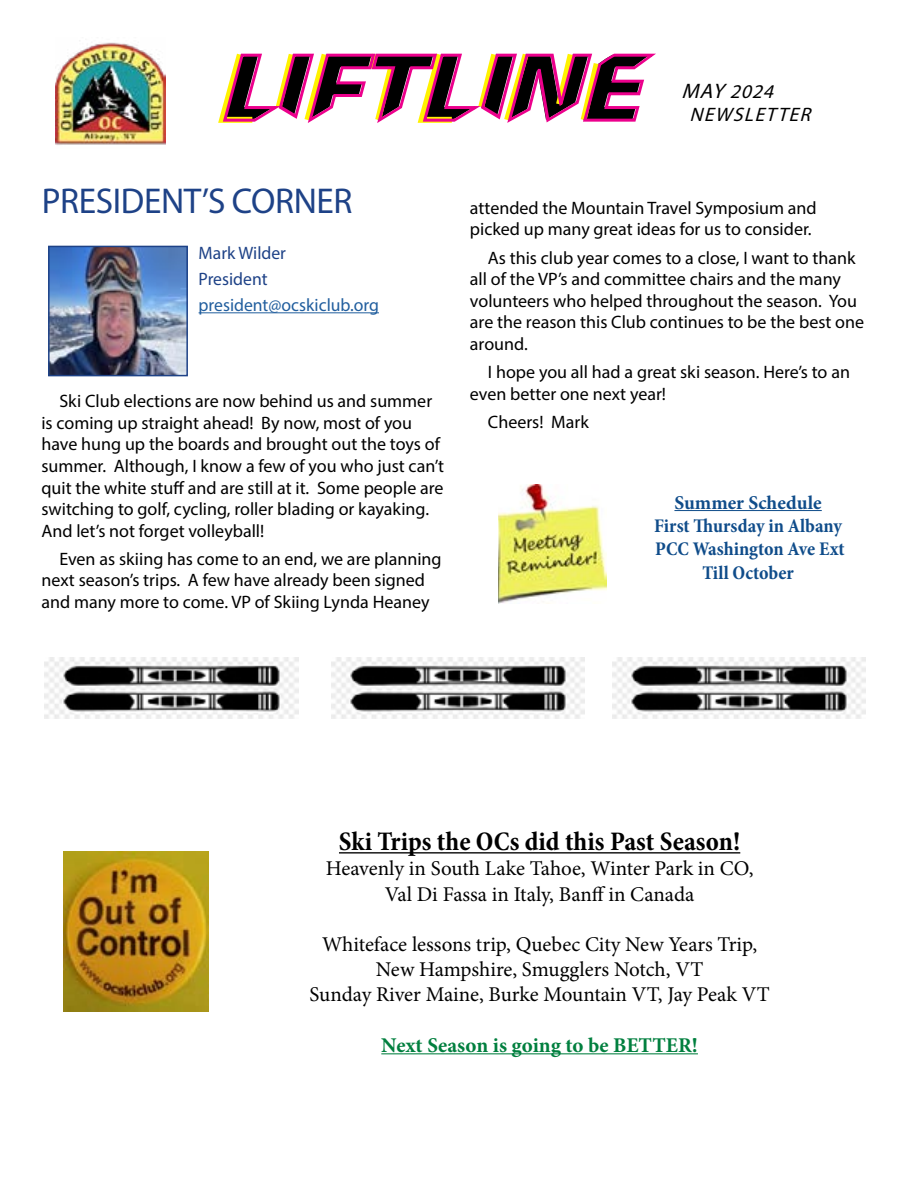
<style>
.page{position:relative;width:918px;height:1188px;background:#fff}
.page>*{position:absolute;margin:0;border:0;box-sizing:border-box;transform-origin:0 0}
.t1{font:36px "Myriad Pro";letter-spacing:-.01em;color:#1e4287}
.t2{font:700 condensed 27px "Minion Pro";color:#000}
.t3{font:21px/25.2px "Minion Pro";letter-spacing:-.005em;color:#000;text-align:center}
.t4{font:700 21px "Minion Pro";color:#007f3e}
.t5{font:700 condensed 19.5px/23.4px "Minion Pro";color:#0f4c8a;text-align:center}
.t6{font:italic 19.5px/23.4px "Myriad Pro";color:#000}
.t7{font:700 19.5px "Minion Pro";color:#0f4c8a}
.t8{font:18px/21.6px "Myriad Pro";color:#000}
.t9{font:18px "Myriad Pro";color:#215e9e}
.t10{font:18px/26px "Myriad Pro";color:#1e4287}
.s1{font-size:21px}
</style>
<div class="page">
<svg style="left:218px;top:53px;width:438px;height:70px"></svg>
<hr style="left:199px;top:312px;width:180px;height:1px;background:#215e9e">
<img style="left:51px;top:249px;width:134px;height:124px">
<div style="left:48px;top:246px;width:140px;height:130px;border:2px solid #1e4287"></div>
<img style="left:55px;top:42px;width:111px;height:103px">
<img style="left:499px;top:485px;width:108px;height:119px">
<hr style="left:674px;top:510px;width:148px;height:1px;background:#0f4c8a">
<img style="left:64px;top:851px;width:144px;height:161px">
<img style="left:45px;top:658px;width:253px;height:60px">
<img style="left:331px;top:658px;width:253px;height:60px">
<img style="left:613px;top:658px;width:253px;height:60px">
<hr style="left:339px;top:852px;width:401px;height:2px;background:#000">
<hr style="left:381px;top:1053px;width:317px;height:1px;background:#007f3e">
<p class="t6" style="left:690px;top:79px;width:128px;text-indent:-8px"><span class="s1">MAY</span> 2024<br>NEWSLETTER</p>
<h1 class="t1" style="left:42px;top:178px;width:312px">PRESIDENT’S CORNER</h1>
<p class="t10" style="left:199px;top:240px;width:89px">Mark Wilder<br>President</p>
<p class="t9" style="left:199px;top:294px;width:182px">president@ocskiclub.org</p>
<p class="t8" style="left:41px;top:390px;width:404px;text-indent:18px">Ski Club elections are now behind us and summer is coming up straight ahead! By now, most of you have hung up the boards and brought out the toys of summer. Although, I know a few of you who just can’t quit the white stuff and are still at it. Some people are switching to golf, cycling, roller blading or kayaking.<br>And let’s not forget volleyball!</p>
<p class="t8" style="left:41px;top:548px;width:402px;text-indent:18px">Even as skiing has come to an end, we are planning next season’s trips. A few have already been signed and many more to come. VP of Skiing Lynda Heaney</p>
<p class="t8" style="left:470px;top:197px;width:348px">attended the Mountain Travel Symposium and picked up many great ideas for us to consider.</p>
<p class="t8" style="left:470px;top:246px;width:396px;text-indent:18px">As this club year comes to a close, I want to thank all of the VP’s and committee chairs and the many volunteers who helped throughout the season. You are the reason this Club continues to be the best one around.</p>
<p class="t8" style="left:470px;top:361px;width:382px;text-indent:18px">I hope you all had a great ski season. Here’s to an even better one next year!</p>
<p class="t8" style="left:488px;top:411px;width:102px">Cheers! Mark</p>
<p class="t7" style="left:674px;top:489px;width:149px">Summer Schedule</p>
<p class="t5" style="left:654px;top:514px;width:192px">First Thursday in Albany<br>PCC Washington Ave Ext<br>Till October</p>
<h2 class="t2" style="left:339px;top:823px;width:403px">Ski Trips the OCs did this Past Season!</h2>
<p class="t3" style="left:326px;top:856px;width:429px">Heavenly in South Lake Tahoe, Winter Park in CO,<br>Val Di Fassa in Italy, Banff in Canada</p>
<p class="t3" style="left:310px;top:932px;width:462px">Whiteface lessons trip, Quebec City New Years Trip,<br>New Hampshire, Smugglers Notch, VT<br>Sunday River Maine, Burke Mountain VT, Jay Peak VT</p>
<p class="t4" style="left:381px;top:1030px;width:318px">Next Season is going to be BETTER!</p>
</div>
